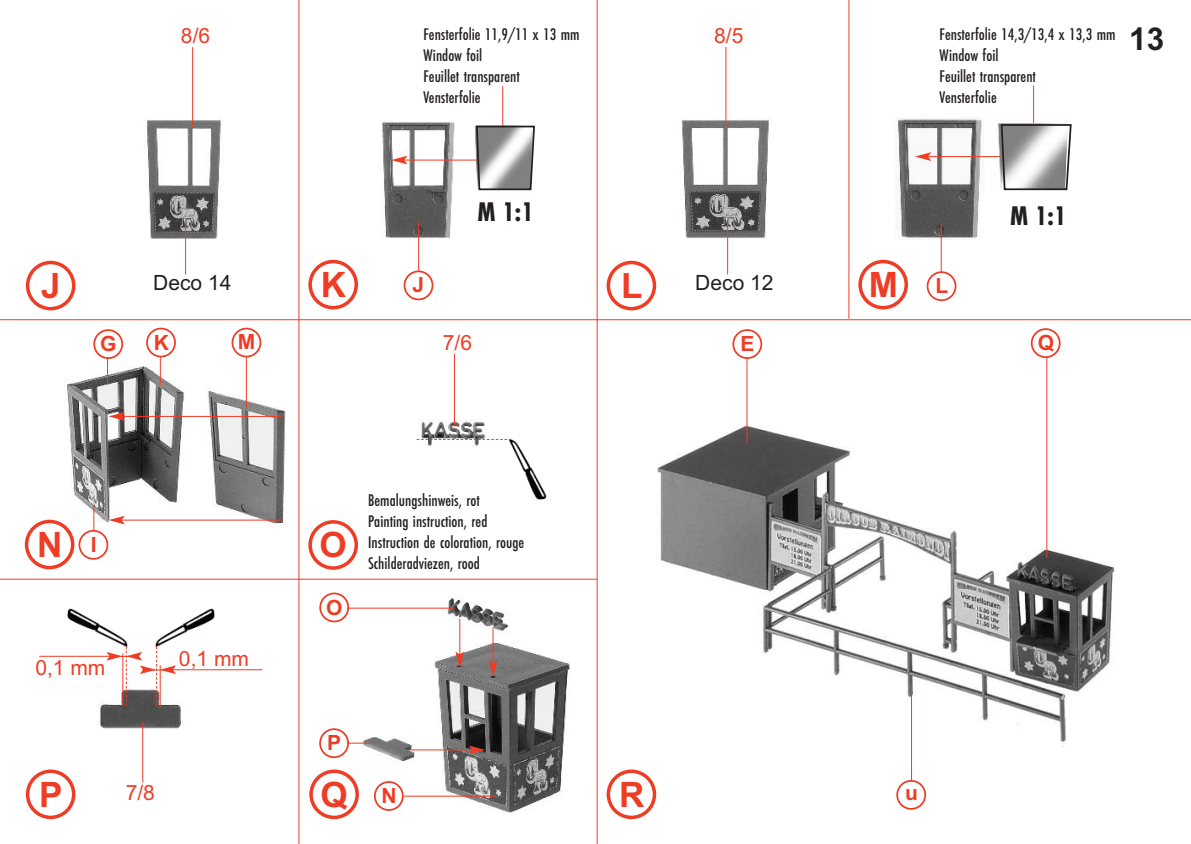
<style>
.page{position:relative;width:1191px;height:844px;background:#fff}
.page>*{position:absolute;margin:0;border:0;box-sizing:border-box;transform-origin:0 0}
.t1{font:700 35px "Arial";color:#ef3c25}
.t2{font:700 31.5px "Arial";color:#231f20}
.t3{font:28px "Futura EF Bold Con";color:#231f20}
.t4{font:21px "Arial";color:#ef3c25}
.t5{font:21px "Arial";color:#231f20}
.t6{font:700 21px "Arial";color:#ef3c25}
.t7{font:17.5px/21px "Futura EF Medium Con";color:#231f20}
</style>
<div class="page">
<img style="left:146px;top:117px;width:75px;height:123px">
<img style="left:382px;top:121px;width:153px;height:119px">
<img style="left:681px;top:117px;width:88px;height:123px">
<img style="left:895px;top:117px;width:173px;height:123px">
<img style="left:64px;top:359px;width:222px;height:165px">
<img style="left:361px;top:598px;width:209px;height:215px">
<img style="left:418px;top:419px;width:68px;height:27px">
<img style="left:155px;top:608px;width:60px;height:38px">
<img style="left:68px;top:608px;width:59px;height:38px">
<img style="left:99px;top:702px;width:82px;height:26px">
<img style="left:657px;top:420px;width:458px;height:327px">
<hr style="left:596px;top:0;width:1px;height:843px;background:#ef3c25">
<hr style="left:298px;top:0;width:1px;height:843px;background:#ef3c25">
<hr style="left:848px;top:0;width:1px;height:318px;background:#ef3c25">
<hr style="left:0;top:319px;width:1191px;height:1px;background:#ef3c25">
<hr style="left:0;top:578px;width:597px;height:1px;background:#ef3c25">
<hr style="left:192px;top:47px;width:1px;height:80px;background:#ef3c25">
<hr style="left:454px;top:353px;width:1px;height:73px;background:#ef3c25">
<hr style="left:142px;top:722px;width:1px;height:60px;background:#ef3c25">
<hr style="left:911px;top:685px;width:1px;height:96px;background:#ef3c25">
<hr style="left:347px;top:607px;width:108px;height:1px;background:#ef3c25">
<hr style="left:404px;top:795px;width:92px;height:1px;background:#ef3c25">
<hr style="left:185px;top:222px;width:1px;height:52px;background:#ef3c25">
<hr style="left:246px;top:357px;width:1px;height:50px;background:#ef3c25">
<hr style="left:746px;top:357px;width:1px;height:86px;background:#ef3c25">
<hr style="left:1046px;top:357px;width:1px;height:200px;background:#ef3c25">
<hr style="left:418px;top:222px;width:1px;height:49px;background:#ef3c25">
<hr style="left:502px;top:86px;width:1px;height:42px;background:#ef3c25">
<hr style="left:404px;top:160px;width:72px;height:1px;background:#ef3c25">
<svg style="left:391px;top:156px;width:16px;height:8px"></svg>
<hr style="left:459px;top:618px;width:1px;height:36px;background:#ef3c25">
<svg style="left:455px;top:651px;width:9px;height:16px"></svg>
<hr style="left:492px;top:627px;width:1px;height:36px;background:#ef3c25">
<svg style="left:488px;top:660px;width:9px;height:16px"></svg>
<hr style="left:410px;top:749px;width:62px;height:1px;background:#ef3c25">
<svg style="left:469px;top:745px;width:16px;height:9px"></svg>
<hr style="left:122px;top:519px;width:159px;height:1px;background:#ef3c25">
<hr style="left:122px;top:416px;width:159px;height:1px;background:#ef3c25">
<svg style="left:109px;top:412px;width:16px;height:8px"></svg>
<svg style="left:896px;top:780px;width:30px;height:29px"></svg>
<svg style="left:732px;top:329px;width:30px;height:30px"></svg>
<svg style="left:93px;top:329px;width:30px;height:55px"></svg>
<svg style="left:26px;top:261px;width:49px;height:49px"></svg>
<svg style="left:308px;top:260px;width:50px;height:49px"></svg>
<svg style="left:606px;top:261px;width:50px;height:49px"></svg>
<svg style="left:858px;top:260px;width:50px;height:49px"></svg>
<svg style="left:25px;top:504px;width:100px;height:65px"></svg>
<svg style="left:308px;top:520px;width:50px;height:49px"></svg>
<svg style="left:26px;top:769px;width:49px;height:50px"></svg>
<svg style="left:309px;top:769px;width:50px;height:50px"></svg>
<svg style="left:403px;top:270px;width:30px;height:30px"></svg>
<svg style="left:146px;top:327px;width:30px;height:58px"></svg>
<svg style="left:926px;top:271px;width:30px;height:30px"></svg>
<svg style="left:231px;top:327px;width:30px;height:30px"></svg>
<svg style="left:606px;top:769px;width:50px;height:50px"></svg>
<svg style="left:374px;top:780px;width:30px;height:30px"></svg>
<svg style="left:319px;top:592px;width:30px;height:30px"></svg>
<svg style="left:319px;top:728px;width:50px;height:29px"></svg>
<svg style="left:1030px;top:328px;width:30px;height:30px"></svg>
<svg style="left:476px;top:126px;width:59px;height:64px"></svg>
<hr style="left:725px;top:47px;width:1px;height:80px;background:#ef3c25">
<hr style="left:727px;top:222px;width:1px;height:52px;background:#ef3c25">
<hr style="left:940px;top:224px;width:1px;height:49px;background:#ef3c25">
<hr style="left:1033px;top:85px;width:1px;height:38px;background:#ef3c25">
<hr style="left:928px;top:156px;width:72px;height:1px;background:#ef3c25">
<svg style="left:915px;top:152px;width:16px;height:9px"></svg>
<svg style="left:1000px;top:124px;width:71px;height:66px"></svg>
<hr style="left:39px;top:655px;width:71px;height:1px;background:#ef3c25">
<hr style="left:173px;top:669px;width:89px;height:1px;background:#ef3c25">
<svg style="left:106px;top:646px;width:70px;height:60px"></svg>
<img style="left:508px;top:439px;width:39px;height:60px">
<svg style="left:417px;top:439px;width:94px;height:1px"></svg>
<p class="t7" style="left:423px;top:24px;width:158px">Fensterfolie 11,9/11 x 13 mm<br>Window foil<br>Feuillet transparent<br>Vensterfolie</p>
<p class="t4" style="left:714px;top:24px;width:31px">8/5</p>
<p class="t7" style="left:939px;top:24px;width:177px">Fensterfolie 14,3/13,4 x 13,3 mm<br>Window foil<br>Feuillet transparent<br>Vensterfolie</p>
<p class="t4" style="left:181px;top:24px;width:31px">8/6</p>
<h2 class="t2" style="left:1129px;top:20px;width:37px">13</h2>
<h3 class="t3" style="left:477px;top:201px;width:58px">M 1:1</h3>
<h1 class="t1" style="left:41px;top:265px;width:21px">J</h1>
<h1 class="t1" style="left:321px;top:264px;width:27px">K</h1>
<h1 class="t1" style="left:621px;top:265px;width:23px">L</h1>
<h1 class="t1" style="left:868px;top:264px;width:31px">M</h1>
<p class="t5" style="left:153px;top:270px;width:80px">Deco 14</p>
<p class="t5" style="left:695px;top:270px;width:80px">Deco 12</p>
<p class="t6" style="left:412px;top:272px;width:13px">J</p>
<p class="t6" style="left:238px;top:330px;width:19px">M</p>
<p class="t4" style="left:443px;top:330px;width:31px">7/6</p>
<p class="t6" style="left:154px;top:330px;width:17px">K</p>
<p class="t6" style="left:100px;top:331px;width:18px">G</p>
<p class="t6" style="left:740px;top:331px;width:16px">E</p>
<p class="t6" style="left:935px;top:273px;width:14px">L</p>
<h1 class="t1" style="left:37px;top:524px;width:27px">N</h1>
<h1 class="t1" style="left:319px;top:524px;width:29px">O</h1>
<p class="t6" style="left:91px;top:532px;width:7px">I</p>
<p class="t4" style="left:35px;top:655px;width:72px">0,1 mm</p>
<p class="t4" style="left:179px;top:646px;width:72px">0,1 mm</p>
<p class="t6" style="left:326px;top:594px;width:18px">O</p>
<p class="t7" style="left:368px;top:490px;width:158px">Bemalungshinweis, rot<br>Painting instruction, red<br>Instruction de coloration, rouge<br>Schilderadviezen, rood</p>
<p class="t6" style="left:327px;top:730px;width:16px">P</p>
<h1 class="t1" style="left:39px;top:773px;width:25px">P</h1>
<h1 class="t1" style="left:320px;top:774px;width:29px">Q</h1>
<p class="t4" style="left:126px;top:780px;width:31px">7/8</p>
<p class="t6" style="left:381px;top:783px;width:17px">N</p>
<h1 class="t1" style="left:619px;top:774px;width:27px">R</h1>
<p class="t6" style="left:905px;top:780px;width:14px">u</p>
<h3 class="t3" style="left:1010px;top:205px;width:58px">M 1:1</h3>
<p class="t6" style="left:1037px;top:331px;width:18px">Q</p>
</div>
